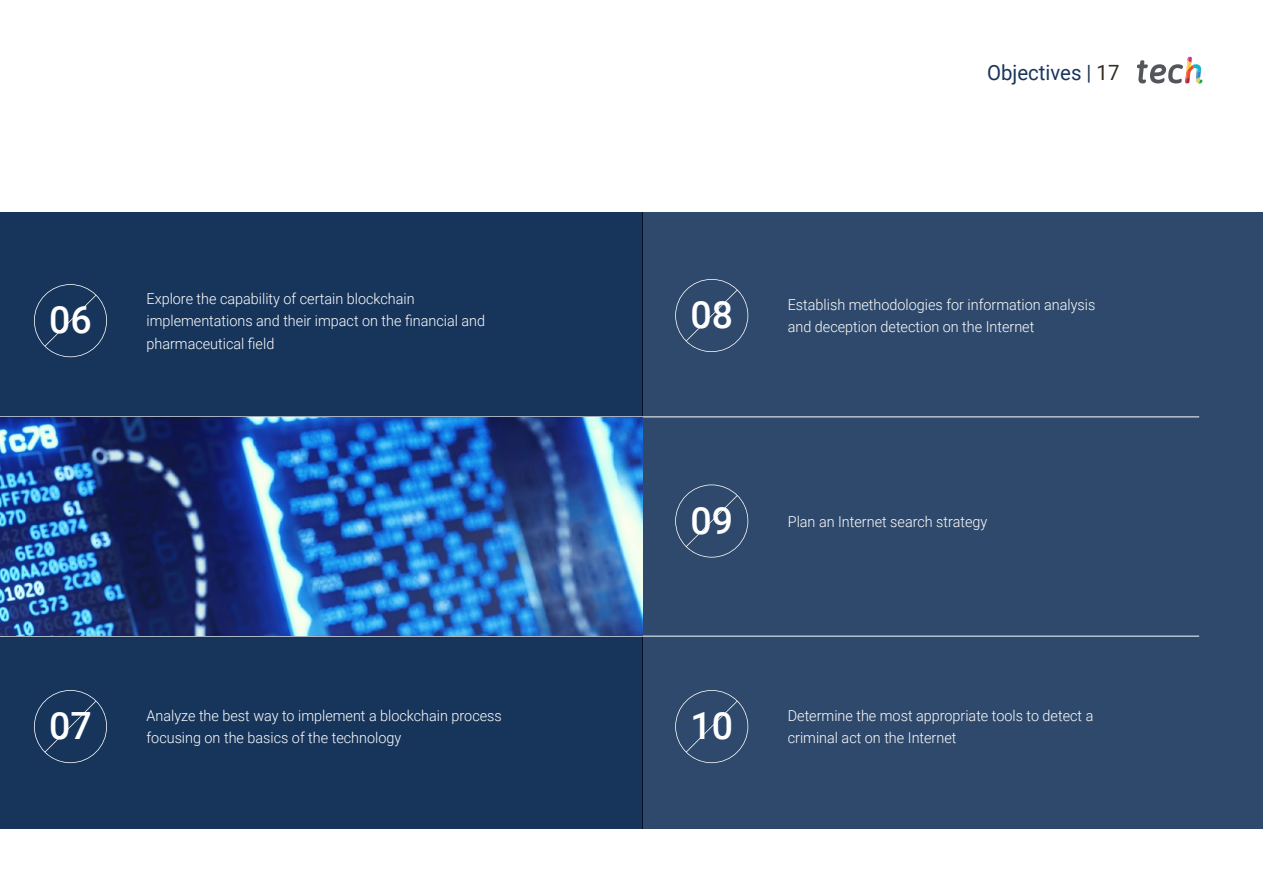
<style>
.page{position:relative;width:1263px;height:893px;background:#fff}
.page>*{position:absolute;margin:0;border:0;box-sizing:border-box;transform-origin:0 0}
.t1{font:500 37.5px "Roboto";color:#fff}
.t2{font:21px "Roboto";color:#1a355c}
.t3{font:300 15px/22.5px "Roboto";color:#fff;scale:.96 1}
.s1{color:#312e20}
</style>
<div class="page">
<svg style="left:1137px;top:57px;width:65px;height:27px"></svg>
<div style="left:0;top:213px;width:642px;height:616px;background:#17355b"></div>
<div style="left:642px;top:213px;width:621px;height:616px;background:#2e496b"></div>
<svg style="left:34px;top:284px;width:73px;height:73px"></svg>
<svg style="left:675px;top:690px;width:73px;height:73px"></svg>
<svg style="left:675px;top:484px;width:73px;height:74px"></svg>
<svg style="left:675px;top:279px;width:73px;height:73px"></svg>
<svg style="left:34px;top:690px;width:73px;height:73px"></svg>
<hr style="left:0;top:417px;width:1199px;height:1px;background:#fff">
<hr style="left:0;top:636px;width:1199px;height:1px;background:#fff">
<img style="left:0;top:417px;width:642px;height:219px">
<h1 class="t1" style="left:49px;top:294px;width:44px">06</h1>
<p class="t3" style="left:146px;top:287px;width:354px">Explore the capability of certain blockchain implementations and their impact on the financial and pharmaceutical field</p>
<h1 class="t1" style="left:49px;top:700px;width:44px">07</h1>
<p class="t3" style="left:146px;top:704px;width:372px">Analyze the best way to implement a blockchain process focusing on the basics of the technology</p>
<h2 class="t2" style="left:987px;top:57px;width:134px">Objectives | <span class="s1">17</span></h2>
<h1 class="t1" style="left:690px;top:289px;width:44px">08</h1>
<p class="t3" style="left:788px;top:293px;width:322px">Establish methodologies for information analysis and deception detection on the Internet</p>
<h1 class="t1" style="left:690px;top:494px;width:44px">09</h1>
<p class="t3" style="left:788px;top:509px;width:209px">Plan an Internet search strategy</p>
<h1 class="t1" style="left:690px;top:700px;width:44px">10</h1>
<p class="t3" style="left:788px;top:704px;width:320px">Determine the most appropriate tools to detect a criminal act on the Internet</p>
</div>
